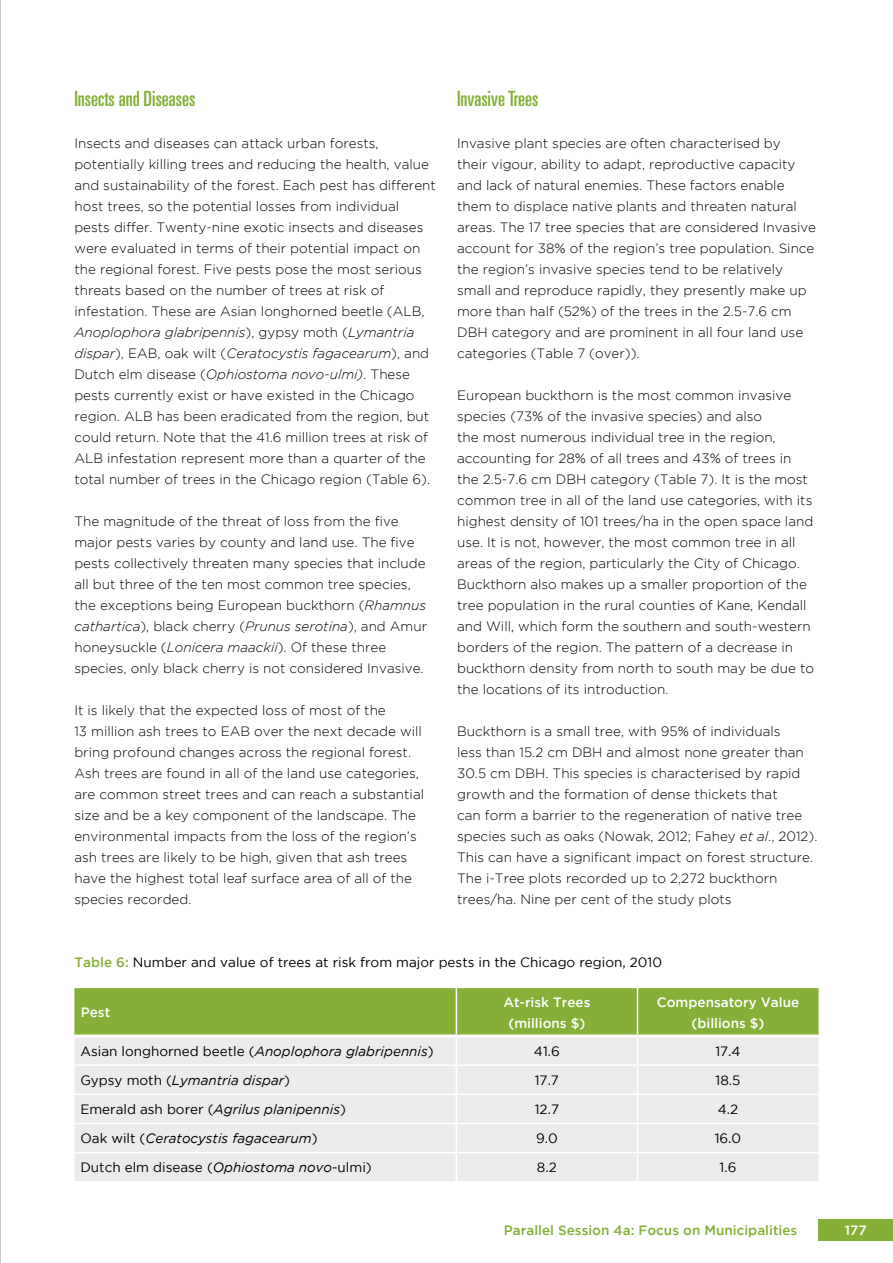
<style>
.page{position:relative;width:893px;height:1263px;background:#fff}
.page>*{position:absolute;margin:0;border:0;box-sizing:border-box;transform-origin:0 0}
.t1{font:ultra-condensed 21px "Univers";color:#85af37}
.t2{font:300 13.5px/21px "Gotham";color:#000}
.t3{font:13.5px "Gotham";color:#000}
.t4{font:italic 13.5px "Gotham";color:#000}
.t5{font:500 13.5px/21px "Gotham";color:#fff;text-align:center}
.t6{font:500 13.5px "Gotham";color:#85af37}
.s1{font-style:italic}
.s2{font-weight:500;color:#85af37}
.s3{font-style:normal}
</style>
<div class="page">
<div style="left:819px;top:1219px;width:74px;height:21px;background:#85af37"></div>
<hr style="left:0;top:0;width:1px;height:1263px;background:#939598">
<svg style="left:74px;top:988px;width:745px;height:193px;background:#d3ddc0"></svg>
<hr style="left:74px;top:1034px;width:382px;height:3px;background:#fff">
<hr style="left:456px;top:1034px;width:181px;height:3px;background:#fff">
<hr style="left:637px;top:1034px;width:182px;height:3px;background:#fff">
<h1 class="t1" style="left:74px;top:87px;width:122px">Insects and Diseases</h1>
<p class="t2" style="left:74px;top:133px;width:363px">Insects and diseases can attack urban forests, potentially killing trees and reducing the health, value and sustainability of the forest. Each pest has different host trees, so the potential losses from individual pests differ. Twenty-nine exotic insects and diseases were evaluated in terms of their potential impact on the regional forest. Five pests pose the most serious threats based on the number of trees at risk of infestation. These are Asian longhorned beetle (ALB, <span class="s1">Anoplophora glabripennis</span>), gypsy moth (<span class="s1">Lymantria dispar</span>), EAB, oak wilt (<span class="s1">Ceratocystis fagacearum</span>), and Dutch elm disease (<span class="s1">Ophiostoma novo-ulmi)</span>. These pests currently exist or have existed in the Chicago region. ALB has been eradicated from the region, but could return. Note that the 41.6 million trees at risk of ALB infestation represent more than a quarter of the total number of trees in the Chicago region (Table 6).</p>
<p class="t2" style="left:74px;top:511px;width:354px">The magnitude of the threat of loss from the five major pests varies by county and land use. The five pests collectively threaten many species that include all but three of the ten most common tree species, the exceptions being European buckthorn (<span class="s1">Rhamnus cathartica</span>), black cherry (<span class="s1">Prunus serotina</span>), and Amur honeysuckle (<span class="s1">Lonicera maackii</span>). Of these three species, only black cherry is not considered Invasive.</p>
<p class="t2" style="left:74px;top:700px;width:351px">It is likely that the expected loss of most of the<br>13 million ash trees to EAB over the next decade will bring profound changes across the regional forest.<br>Ash trees are found in all of the land use categories, are common street trees and can reach a substantial size and be a key component of the landscape. The environmental impacts from the loss of the region’s ash trees are likely to be high, given that ash trees have the highest total leaf surface area of all of the species recorded.</p>
<h1 class="t1" style="left:457px;top:87px;width:83px">Invasive Trees</h1>
<p class="t2" style="left:457px;top:133px;width:361px">Invasive plant species are often characterised by<br>their vigour, ability to adapt, reproductive capacity and lack of natural enemies. These factors enable them to displace native plants and threaten natural areas. The 17 tree species that are considered Invasive account for 38% of the region’s tree population. Since the region’s invasive species tend to be relatively small and reproduce rapidly, they presently make up more than half (52%) of the trees in the 2.5-7.6 cm DBH category and are prominent in all four land use categories (Table 7 (over)).</p>
<p class="t2" style="left:457px;top:385px;width:358px">European buckthorn is the most common invasive species (73% of the invasive species) and also<br>the most numerous individual tree in the region, accounting for 28% of all trees and 43% of trees in the 2.5-7.6 cm DBH category (Table 7). It is the most common tree in all of the land use categories, with its highest density of 101 trees/ha in the open space land use. It is not, however, the most common tree in all areas of the region, particularly the City of Chicago.<br>Buckthorn also makes up a smaller proportion of the tree population in the rural counties of Kane, Kendall and Will, which form the southern and south-western borders of the region. The pattern of a decrease in buckthorn density from north to south may be due to the locations of its introduction.</p>
<p class="t2" style="left:457px;top:721px;width:362px">Buckthorn is a small tree, with 95% of individuals<br>less than 15.2 cm DBH and almost none greater than 30.5 cm DBH. This species is characterised by rapid growth and the formation of dense thickets that<br>can form a barrier to the regeneration of native tree species such as oaks (Nowak, 2012; Fahey <span class="s1">et al</span>., 2012).<br>This can have a significant impact on forest structure.<br>The i-Tree plots recorded up to 2,272 buckthorn trees/ha. Nine per cent of the study plots</p>
<p class="t3" style="left:74px;top:955px;width:589px"><span class="s2">Table 6:</span> Number and value of trees at risk from major pests in the Chicago region, 2010</p>
<p class="t5" style="left:81px;top:1001px;width:31px">Pest</p>
<p class="t5" style="left:503px;top:991px;width:89px">At-risk Trees (millions $)</p>
<p class="t5" style="left:657px;top:991px;width:144px">Compensatory Value (billions $)</p>
<p class="t3" style="left:80px;top:1043px;width:355px">Asian longhorned beetle (<span class="s1">Anoplophora glabripennis</span>)</p>
<p class="t3" style="left:534px;top:1043px;width:27px">41.6</p>
<p class="t3" style="left:715px;top:1043px;width:27px">17.4</p>
<p class="t4" style="left:80px;top:1072px;width:211px"><span class="s3">Gypsy moth (</span>Lymantria dispar<span class="s3">)</span></p>
<p class="t3" style="left:535px;top:1072px;width:26px">17.7</p>
<p class="t3" style="left:715px;top:1072px;width:26px">18.5</p>
<p class="t4" style="left:80px;top:1101px;width:267px"><span class="s3">Emerald ash borer (</span>Agrilus planipennis<span class="s3">)</span></p>
<p class="t3" style="left:535px;top:1101px;width:26px">12.7</p>
<p class="t3" style="left:718px;top:1101px;width:22px">4.2</p>
<p class="t4" style="left:80px;top:1131px;width:239px"><span class="s3">Oak wilt (</span>Ceratocystis fagacearum<span class="s3">)</span></p>
<p class="t3" style="left:536px;top:1131px;width:23px">9.0</p>
<p class="t3" style="left:715px;top:1131px;width:28px">16.0</p>
<p class="t3" style="left:80px;top:1160px;width:293px">Dutch elm disease (<span class="s1">Ophiostoma novo</span>-ulmi)</p>
<p class="t3" style="left:537px;top:1160px;width:21px">8.2</p>
<p class="t3" style="left:719px;top:1160px;width:18px">1.6</p>
<p class="t6" style="left:504px;top:1222px;width:295px">Parallel Session 4a: Focus on Municipalities</p>
<p class="t5" style="left:845px;top:1219px;width:23px">177</p>
</div>
